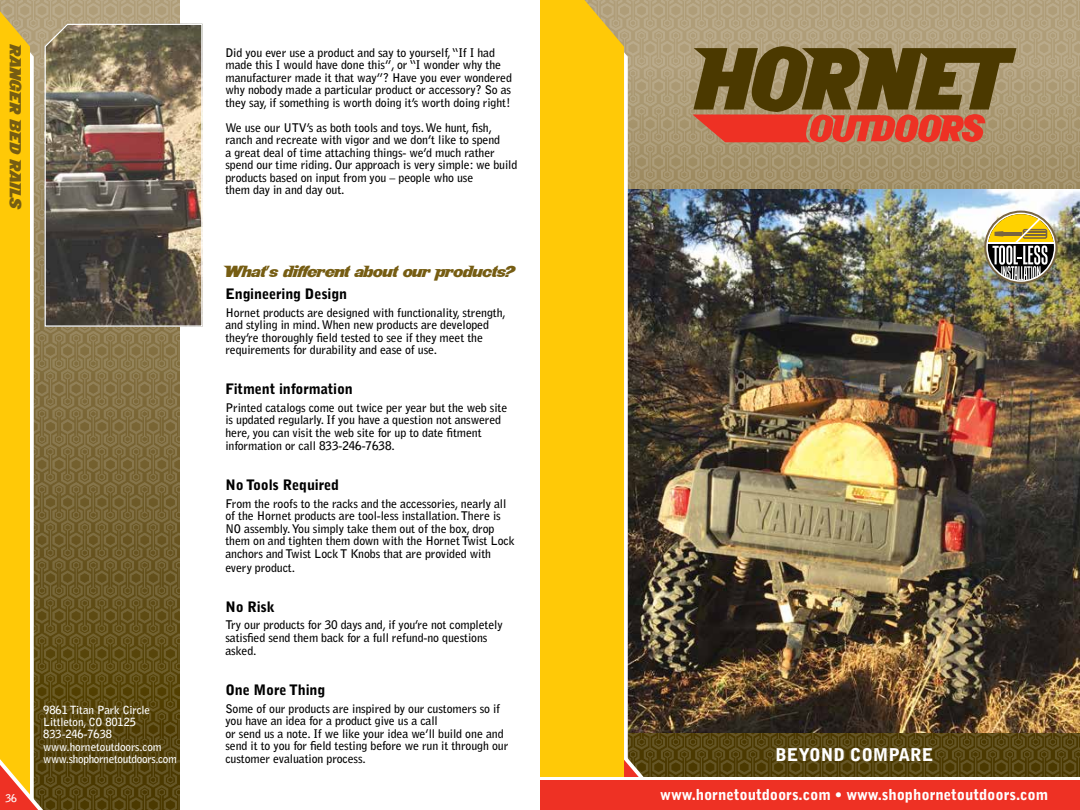
<style>
.page{position:relative;width:1080px;height:810px;background:#fff}
.page>*{position:absolute;margin:0;border:0;box-sizing:border-box;transform-origin:0 0}
.t1{font:21.25px "New Yorkto Las Vegas";letter-spacing:-.025em;color:#765d13;scale:.87 1}
.t2{font:900 17.5px "Bell Gothic Std";letter-spacing:-.005em;color:#fff}
.t3{font:900 15px "Bell Gothic Std";letter-spacing:-.005em;color:#fff}
.t4{font:900 14.38px "Bell Gothic Std";letter-spacing:-.01em;color:#000}
.t5{font:700 11.88px/12.5px "Bell Gothic Std";letter-spacing:-.01em;color:#000}
.t6{font:700 11.25px/12.1px "Bell Gothic Std";letter-spacing:-.01em;color:#fff}
.t7{font:700 10.62px "Bell Gothic Std";color:#fff}
</style>
<div class="page">
<img style="left:0;top:0;width:1080px;height:810px">
<img style="left:628px;top:189px;width:452px;height:544px">
<svg style="left:624px;top:0;width:4px;height:725px"></svg>
<svg style="left:624px;top:725px;width:48px;height:52px;background:#6d542b"></svg>
<svg style="left:692px;top:46px;width:325px;height:96px;background:#8d5a31"></svg>
<svg style="left:984px;top:211px;width:73px;height:73px"></svg>
<svg style="left:988px;top:214px;width:66px;height:66px;background:#a0935a"></svg>
<hr style="left:987px;top:242px;width:68px;height:2px;background:#fff">
<div style="left:540px;top:0;width:84px;height:777px;background:#ffc907"></div>
<div style="left:180px;top:0;width:360px;height:810px;background:#fff"></div>
<div style="left:540px;top:777px;width:540px;height:23px;background:linear-gradient(to right,#fff,#fff)"></div>
<div style="left:540px;top:781px;width:540px;height:29px;background:#ee3124"></div>
<svg style="left:0;top:11px;width:43px;height:799px;background:#e2b62d"></svg>
<img style="left:44px;top:23px;width:159px;height:304px">
<h1 class="t1" style="left:27px;top:45px;width:191px;rotate:90deg">RANGER BED RAILS</h1>
<p class="t7" style="left:5px;top:791px;width:13px">36</p>
<p class="t6" style="left:43px;top:704px;width:135px">9861 Titan Park Circle<br>Littleton, CO 80125<br>833-246-7638 www.hornetoutdoors.com www.shophornetoutdoors.com</p>
<p class="t5" style="left:225px;top:46px;width:288px">Did you ever use a product and say to yourself, “If I had made this I would have done this”, or “I wonder why the manufacturer made it that way”? Have you ever wondered why nobody made a particular product or accessory? So as they say, if something is worth doing it’s worth doing right!</p>
<p class="t5" style="left:225px;top:121px;width:293px">We use our UTV’s as both tools and toys. We hunt, fish, ranch and recreate with vigor and we don’t like to spend<br>a great deal of time attaching things- we’d much rather spend our time riding. Our approach is very simple: we build products based on input from you – people who use<br>them day in and day out.</p>
<h1 class="t1" style="left:225px;top:260px;width:335px">What’s different about our products?</h1>
<p class="t4" style="left:225px;top:286px;width:123px">Engineering Design</p>
<p class="t5" style="left:225px;top:306px;width:282px">Hornet products are designed with functionality, strength, and styling in mind. When new products are developed they’re thoroughly field tested to see if they meet the requirements for durability and ease of use.</p>
<p class="t4" style="left:225px;top:381px;width:129px">Fitment information</p>
<p class="t5" style="left:225px;top:401px;width:283px">Printed catalogs come out twice per year but the web site is updated regularly. If you have a question not answered here, you can visit the web site for up to date fitment</p>
<p class="t5" style="left:225px;top:440px;width:171px">information or call 833-246-7638.</p>
<p class="t4" style="left:225px;top:477px;width:115px">No Tools Required</p>
<p class="t5" style="left:225px;top:497px;width:291px">From the roofs to the racks and the accessories, nearly all of the Hornet products are tool-less installation. There is NO assembly. You simply take them out of the box, drop them on and tighten them down with the Hornet Twist Lock anchors and Twist Lock T Knobs that are provided with</p>
<p class="t5" style="left:225px;top:561px;width:71px">every product.</p>
<p class="t4" style="left:225px;top:598px;width:51px">No Risk</p>
<p class="t5" style="left:225px;top:619px;width:279px">Try our products for 30 days and, if you’re not completely satisfied send them back for a full refund-no questions</p>
<p class="t5" style="left:225px;top:645px;width:33px">asked.</p>
<p class="t4" style="left:225px;top:682px;width:101px">One More Thing</p>
<p class="t5" style="left:225px;top:702px;width:284px">Some of our products are inspired by our customers so if you have an idea for a product give us a call<br>or send us a note. If we like your idea we’ll build one and send it to you for field testing before we run it through our customer evaluation process.</p>
<h2 class="t2" style="left:775px;top:745px;width:160px">BEYOND COMPARE</h2>
<p class="t3" style="left:660px;top:786px;width:390px">www.hornetoutdoors.com • www.shophornetoutdoors.com</p>
</div>
